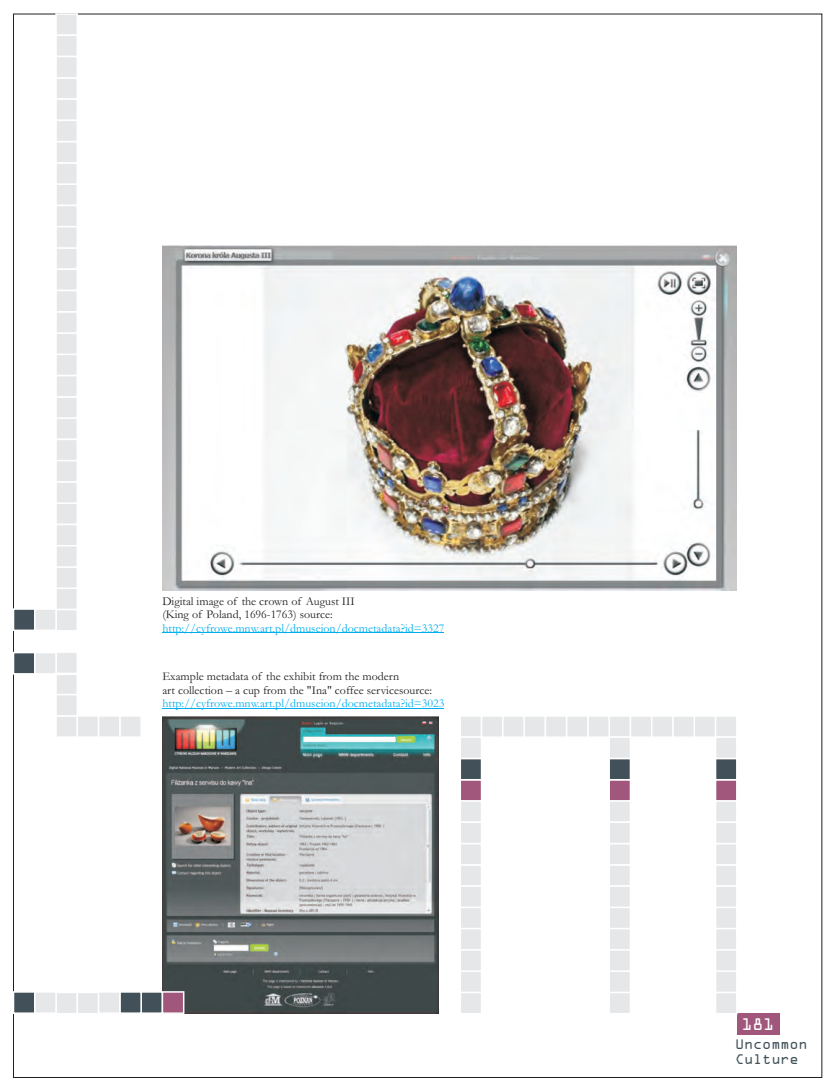
<style>
.page{position:relative;width:836px;height:1091px;background:#fff}
.page>*{position:absolute;margin:0;border:0;box-sizing:border-box;transform-origin:0 0}
.t1{font:18px "OCRA Extended";color:#fff}
.t2{font:15px/15.5px "OCRA Extended";color:#425159}
.t3{font:12px/13.2px "Garamond";color:#231f20}
.t4{font:12px "Garamond";color:#00aeef}
</style>
<div class="page">
<hr style="left:162px;top:707px;width:282px;height:1px;background:#00aeef">
<hr style="left:162px;top:632px;width:282px;height:1px;background:#00aeef">
<div style="left:736px;top:1013px;width:43px;height:21px;background:#a1577b"></div>
<div style="left:140px;top:991px;width:23px;height:22px;background:#425159"></div>
<div style="left:13px;top:608px;width:23px;height:23px;background:#425159;border:2px solid #fff"></div>
<div style="left:13px;top:652px;width:23px;height:22px;background:#425159;border:2px solid #fff"></div>
<div style="left:13px;top:991px;width:23px;height:22px;background:#425159;border:2px solid #fff"></div>
<div style="left:119px;top:991px;width:23px;height:22px;background:#425159;border:2px solid #fff"></div>
<div style="left:55px;top:13px;width:23px;height:23px;background:#e6e7e9;border:2px solid #fff"></div>
<div style="left:55px;top:247px;width:23px;height:23px;background:#e6e7e9;border:2px solid #fff"></div>
<div style="left:55px;top:268px;width:23px;height:23px;background:#e6e7e9;border:2px solid #fff"></div>
<div style="left:55px;top:183px;width:23px;height:23px;background:#e6e7e9;border:2px solid #fff"></div>
<div style="left:55px;top:502px;width:23px;height:23px;background:#e6e7e9;border:2px solid #fff"></div>
<div style="left:55px;top:523px;width:23px;height:23px;background:#e6e7e9;border:2px solid #fff"></div>
<div style="left:459px;top:779px;width:23px;height:22px;background:#a1577b;border:2px solid #fff"></div>
<div style="left:608px;top:779px;width:23px;height:22px;background:#a1577b;border:2px solid #fff"></div>
<div style="left:714px;top:779px;width:23px;height:22px;background:#a1577b;border:2px solid #fff"></div>
<div style="left:55px;top:162px;width:23px;height:23px;background:#e6e7e9;border:2px solid #fff"></div>
<div style="left:459px;top:757px;width:23px;height:23px;background:#425159;border:2px solid #fff"></div>
<div style="left:608px;top:757px;width:23px;height:23px;background:#425159;border:2px solid #fff"></div>
<div style="left:714px;top:757px;width:23px;height:23px;background:#425159;border:2px solid #fff"></div>
<div style="left:55px;top:417px;width:23px;height:23px;background:#e6e7e9;border:2px solid #fff"></div>
<div style="left:55px;top:353px;width:23px;height:23px;background:#e6e7e9;border:2px solid #fff"></div>
<div style="left:459px;top:864px;width:23px;height:22px;background:#e6e7e9;border:2px solid #fff"></div>
<div style="left:608px;top:864px;width:23px;height:22px;background:#e6e7e9;border:2px solid #fff"></div>
<div style="left:714px;top:864px;width:23px;height:22px;background:#e6e7e9;border:2px solid #fff"></div>
<div style="left:459px;top:991px;width:23px;height:23px;background:#e6e7e9;border:2px solid #fff"></div>
<div style="left:608px;top:991px;width:23px;height:23px;background:#e6e7e9;border:2px solid #fff"></div>
<div style="left:714px;top:991px;width:23px;height:23px;background:#e6e7e9;border:2px solid #fff"></div>
<div style="left:459px;top:970px;width:23px;height:23px;background:#e6e7e9;border:2px solid #fff"></div>
<div style="left:608px;top:970px;width:23px;height:23px;background:#e6e7e9;border:2px solid #fff"></div>
<div style="left:714px;top:970px;width:23px;height:23px;background:#e6e7e9;border:2px solid #fff"></div>
<div style="left:55px;top:77px;width:23px;height:23px;background:#e6e7e9;border:2px solid #fff"></div>
<div style="left:55px;top:672px;width:23px;height:23px;background:#e6e7e9;border:2px solid #fff"></div>
<div style="left:55px;top:715px;width:23px;height:23px;background:#e6e7e9;border:2px solid #fff"></div>
<div style="left:459px;top:715px;width:23px;height:23px;background:#e6e7e9;border:2px solid #fff"></div>
<div style="left:608px;top:715px;width:23px;height:23px;background:#e6e7e9;border:2px solid #fff"></div>
<div style="left:629px;top:715px;width:23px;height:23px;background:#e6e7e9;border:2px solid #fff"></div>
<div style="left:119px;top:715px;width:23px;height:23px;background:#e6e7e9;border:2px solid #fff"></div>
<div style="left:523px;top:715px;width:23px;height:23px;background:#e6e7e9;border:2px solid #fff"></div>
<div style="left:544px;top:715px;width:23px;height:23px;background:#e6e7e9;border:2px solid #fff"></div>
<div style="left:693px;top:715px;width:23px;height:23px;background:#e6e7e9;border:2px solid #fff"></div>
<div style="left:714px;top:715px;width:23px;height:23px;background:#e6e7e9;border:2px solid #fff"></div>
<div style="left:77px;top:715px;width:22px;height:23px;background:#e6e7e9;border:2px solid #fff"></div>
<div style="left:481px;top:715px;width:22px;height:23px;background:#e6e7e9;border:2px solid #fff"></div>
<div style="left:587px;top:715px;width:23px;height:23px;background:#e6e7e9;border:2px solid #fff"></div>
<div style="left:651px;top:715px;width:22px;height:23px;background:#e6e7e9;border:2px solid #fff"></div>
<div style="left:98px;top:715px;width:23px;height:23px;background:#e6e7e9;border:2px solid #fff"></div>
<div style="left:502px;top:715px;width:23px;height:23px;background:#e6e7e9;border:2px solid #fff"></div>
<div style="left:566px;top:715px;width:22px;height:23px;background:#e6e7e9;border:2px solid #fff"></div>
<div style="left:672px;top:715px;width:23px;height:23px;background:#e6e7e9;border:2px solid #fff"></div>
<div style="left:55px;top:438px;width:23px;height:23px;background:#e6e7e9;border:2px solid #fff"></div>
<div style="left:55px;top:332px;width:23px;height:23px;background:#e6e7e9;border:2px solid #fff"></div>
<div style="left:459px;top:842px;width:23px;height:23px;background:#e6e7e9;border:2px solid #fff"></div>
<div style="left:608px;top:842px;width:23px;height:23px;background:#e6e7e9;border:2px solid #fff"></div>
<div style="left:714px;top:842px;width:23px;height:23px;background:#e6e7e9;border:2px solid #fff"></div>
<div style="left:55px;top:98px;width:23px;height:23px;background:#e6e7e9;border:2px solid #fff"></div>
<div style="left:55px;top:587px;width:23px;height:23px;background:#e6e7e9;border:2px solid #fff"></div>
<div style="left:55px;top:566px;width:23px;height:23px;background:#e6e7e9;border:2px solid #fff"></div>
<div style="left:55px;top:694px;width:23px;height:22px;background:#e6e7e9;border:2px solid #fff"></div>
<div style="left:55px;top:609px;width:23px;height:22px;background:#e6e7e9;border:2px solid #fff"></div>
<div style="left:55px;top:545px;width:23px;height:23px;background:#e6e7e9;border:2px solid #fff"></div>
<div style="left:55px;top:652px;width:23px;height:23px;background:#fff"></div>
<div style="left:55px;top:311px;width:23px;height:23px;background:#e6e7e9;border:2px solid #fff"></div>
<div style="left:459px;top:906px;width:23px;height:23px;background:#e6e7e9;border:2px solid #fff"></div>
<div style="left:608px;top:906px;width:23px;height:23px;background:#e6e7e9;border:2px solid #fff"></div>
<div style="left:714px;top:906px;width:23px;height:23px;background:#e6e7e9;border:2px solid #fff"></div>
<div style="left:459px;top:927px;width:23px;height:23px;background:#e6e7e9;border:2px solid #fff"></div>
<div style="left:608px;top:927px;width:23px;height:23px;background:#e6e7e9;border:2px solid #fff"></div>
<div style="left:714px;top:927px;width:23px;height:23px;background:#e6e7e9;border:2px solid #fff"></div>
<div style="left:55px;top:35px;width:23px;height:22px;background:#e6e7e9;border:2px solid #fff"></div>
<div style="left:55px;top:205px;width:23px;height:22px;background:#e6e7e9;border:2px solid #fff"></div>
<div style="left:55px;top:481px;width:23px;height:23px;background:#e6e7e9;border:2px solid #fff"></div>
<div style="left:459px;top:800px;width:23px;height:23px;background:#e6e7e9;border:2px solid #fff"></div>
<div style="left:608px;top:800px;width:23px;height:23px;background:#e6e7e9;border:2px solid #fff"></div>
<div style="left:714px;top:800px;width:23px;height:23px;background:#e6e7e9;border:2px solid #fff"></div>
<div style="left:55px;top:141px;width:23px;height:23px;background:#e6e7e9;border:2px solid #fff"></div>
<div style="left:459px;top:736px;width:23px;height:23px;background:#e6e7e9;border:2px solid #fff"></div>
<div style="left:608px;top:736px;width:23px;height:23px;background:#e6e7e9;border:2px solid #fff"></div>
<div style="left:714px;top:736px;width:23px;height:23px;background:#e6e7e9;border:2px solid #fff"></div>
<div style="left:55px;top:290px;width:23px;height:22px;background:#e6e7e9;border:2px solid #fff"></div>
<div style="left:55px;top:396px;width:23px;height:23px;background:#e6e7e9;border:2px solid #fff"></div>
<div style="left:55px;top:375px;width:23px;height:22px;background:#e6e7e9;border:2px solid #fff"></div>
<div style="left:459px;top:885px;width:23px;height:23px;background:#e6e7e9;border:2px solid #fff"></div>
<div style="left:608px;top:885px;width:23px;height:23px;background:#e6e7e9;border:2px solid #fff"></div>
<div style="left:714px;top:885px;width:23px;height:23px;background:#e6e7e9;border:2px solid #fff"></div>
<div style="left:459px;top:949px;width:23px;height:22px;background:#e6e7e9;border:2px solid #fff"></div>
<div style="left:608px;top:949px;width:23px;height:22px;background:#e6e7e9;border:2px solid #fff"></div>
<div style="left:714px;top:949px;width:23px;height:22px;background:#e6e7e9;border:2px solid #fff"></div>
<div style="left:55px;top:56px;width:23px;height:23px;background:#e6e7e9;border:2px solid #fff"></div>
<div style="left:55px;top:651px;width:23px;height:23px;background:#e6e7e9;border:2px solid #fff"></div>
<div style="left:55px;top:991px;width:23px;height:23px;background:#e6e7e9;border:2px solid #fff"></div>
<div style="left:77px;top:991px;width:22px;height:23px;background:#e6e7e9;border:2px solid #fff"></div>
<div style="left:55px;top:226px;width:23px;height:23px;background:#e6e7e9;border:2px solid #fff"></div>
<div style="left:55px;top:460px;width:23px;height:22px;background:#e6e7e9;border:2px solid #fff"></div>
<div style="left:459px;top:821px;width:23px;height:23px;background:#e6e7e9;border:2px solid #fff"></div>
<div style="left:608px;top:821px;width:23px;height:23px;background:#e6e7e9;border:2px solid #fff"></div>
<div style="left:714px;top:821px;width:23px;height:23px;background:#e6e7e9;border:2px solid #fff"></div>
<div style="left:55px;top:120px;width:23px;height:22px;background:#e6e7e9;border:2px solid #fff"></div>
<div style="left:34px;top:608px;width:23px;height:23px;background:#e6e7e9;border:2px solid #fff"></div>
<div style="left:34px;top:652px;width:23px;height:22px;background:#e6e7e9;border:2px solid #fff"></div>
<div style="left:34px;top:991px;width:23px;height:22px;background:#e6e7e9;border:2px solid #fff"></div>
<div style="left:98px;top:991px;width:23px;height:22px;background:#e6e7e9;border:2px solid #fff"></div>
<img style="left:162px;top:245px;width:574px;height:345px">
<img style="left:162px;top:716px;width:277px;height:297px">
<div style="left:162px;top:991px;width:22px;height:22px;background:#a1577b;border:2px solid #fff"></div>
<p class="t3" style="left:162px;top:596px;width:194px">Digital image of the crown of August III (King of Poland, 1696-1763) source:</p>
<p class="t4" style="left:162px;top:623px;width:283px">http://cyfrowe.mnw.art.pl/dmuseion/docmetadata?id=3327</p>
<p class="t3" style="left:162px;top:671px;width:271px">Example metadata of the exhibit from the modern<br>art collection – a cup from the "Ina" coffee servicesource:</p>
<p class="t4" style="left:162px;top:699px;width:283px">http://cyfrowe.mnw.art.pl/dmuseion/docmetadata?id=3023</p>
<h1 class="t1" style="left:741px;top:1018px;width:34px">181</h1>
<p class="t2" style="left:735px;top:1037px;width:74px">Uncommon<br>Culture</p>
</div>
